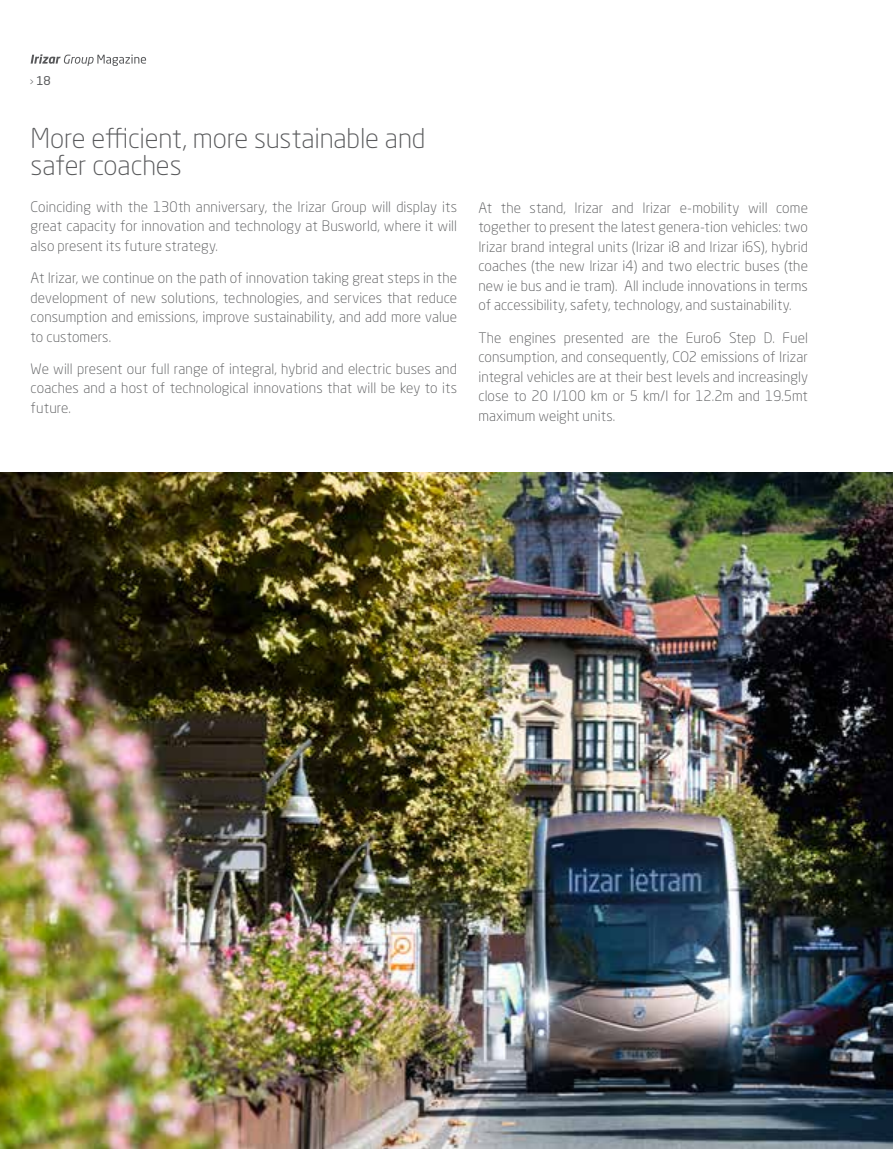
<style>
.page{position:relative;width:893px;height:1149px;background:#fff}
.page>*{position:absolute;margin:0;border:0;box-sizing:border-box;transform-origin:0 0}
.t1{font:300 27px/27px "Neo Sans Std";letter-spacing:-.005em;color:#58595b}
.t2{font:300 14.25px/19.5px "Neo Sans Std";letter-spacing:.005em;color:#58595b;text-align:justify}
.t3{font:12px "Neo Sans Std";color:#58595b}
.s1{font-weight:300}
</style>
<div class="page">
<svg style="left:31px;top:54px;width:115px;height:12px"></svg>
<img style="left:0;top:472px;width:893px;height:676px">
<p class="t3" style="left:30px;top:73px;width:23px"><span class="s1">›</span> 18</p>
<h1 class="t1" style="left:31px;top:125px;width:396px">More efficient, more sustainable and safer coaches</h1>
<p class="t2" style="left:31px;top:197px;width:428px">Coinciding with the 130th anniversary, the Irizar Group will display its great capacity for innovation and technology at Busworld, where it will also present its future strategy.</p>
<p class="t2" style="left:31px;top:268px;width:428px">At Irizar, we continue on the path of innovation taking great steps in the development of new solutions, technologies, and services that reduce consumption and emissions, improve sustainability, and add more value to customers.</p>
<p class="t2" style="left:31px;top:359px;width:428px">We will present our full range of integral, hybrid and electric buses and coaches and a host of technological innovations that will be key to its future.</p>
<p class="t2" style="left:478px;top:198px;width:331px">At the stand, Irizar and Irizar e-mobility will come together to present the latest genera-tion vehicles: two Irizar brand integral units (Irizar i8 and Irizar i6S), hybrid coaches (the new Irizar i4) and two electric buses (the new ie bus and ie tram). All include innovations in terms of accessibility, safety, technology, and sustainability.</p>
<p class="t2" style="left:478px;top:327px;width:331px">The engines presented are the Euro6 Step D. Fuel consumption, and consequently, CO2 emissions of Irizar integral vehicles are at their best levels and increasingly close to 20 l/100 km or 5 km/l for 12.2m and 19.5mt maximum weight units.</p>
</div>
